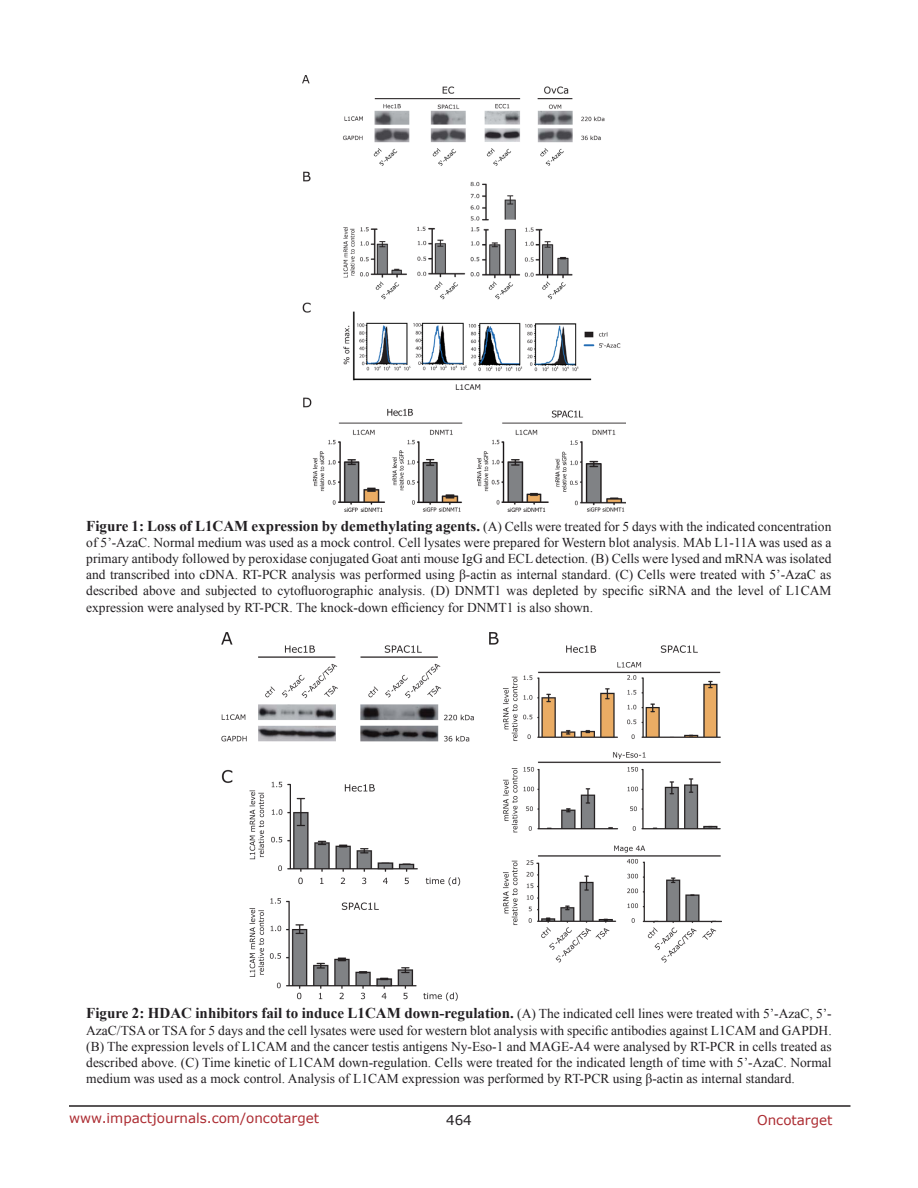
<style>
.page{position:relative;width:918px;height:1188px;background:#fff}
.page>*{position:absolute;margin:0;border:0;box-sizing:border-box;transform-origin:0 0}
.FigureText{font:700 15px "Times New Roman";color:#221f22}
.FigureText-2{font:13.5px/16.2px "Times New Roman";color:#221f22;text-align:justify}
.t1{font:13.5px "Verdana";color:#ac2b31}
.t2{font:13.5px "Verdana";color:#221f22}
.s1{font-weight:700;font-size:15px}
.s2{font-weight:400;font-size:13.5px}
</style>
<div class="page">
<hr style="left:69px;top:1105px;width:781px;height:2px;background:#231f20">
<img style="left:302px;top:75px;width:324px;height:436px">
<img style="left:221px;top:633px;width:500px;height:368px">
<p class="FigureText-2" style="left:86px;top:518px;width:747px"><span class="s1">Figure 1: Loss of L1CAM expression by demethylating agents.</span> (A) Cells were treated for 5 days with the indicated concentration of 5’-AzaC. Normal medium was used as a mock control. Cell lysates were prepared for Western blot analysis. MAb L1-11A was used as a primary antibody followed by peroxidase conjugated Goat anti mouse IgG and ECL detection. (B) Cells were lysed and mRNA was isolated and transcribed into cDNA. RT-PCR analysis was performed using β-actin as internal standard. (C) Cells were treated with 5’-AzaC as described above and subjected to cytofluorographic analysis. (D) DNMT1 was depleted by specific siRNA and the level of L1CAM expression were analysed by RT-PCR. The knock-down efficiency for DNMT1 is also shown.</p>
<p class="FigureText" style="left:86px;top:1003px;width:747px">Figure 2: HDAC inhibitors fail to induce L1CAM down-regulation. <span class="s2">(A) The indicated cell lines were treated with 5’-AzaC, 5’-</span></p>
<p class="FigureText-2" style="left:86px;top:1022px;width:747px">AzaC/TSA or TSA for 5 days and the cell lysates were used for western blot analysis with specific antibodies against L1CAM and GAPDH. (B) The expression levels of L1CAM and the cancer testis antigens Ny-Eso-1 and MAGE-A4 were analysed by RT-PCR in cells treated as described above. (C) Time kinetic of L1CAM down-regulation. Cells were treated for the indicated length of time with 5’-AzaC. Normal medium was used as a mock control. Analysis of L1CAM expression was performed by RT-PCR using β-actin as internal standard.</p>
<p class="t1" style="left:69px;top:1109px;width:252px">www.impactjournals.com/oncotarget</p>
<p class="t2" style="left:446px;top:1111px;width:27px">464</p>
<p class="t1" style="left:757px;top:1111px;width:77px">Oncotarget</p>
</div>
